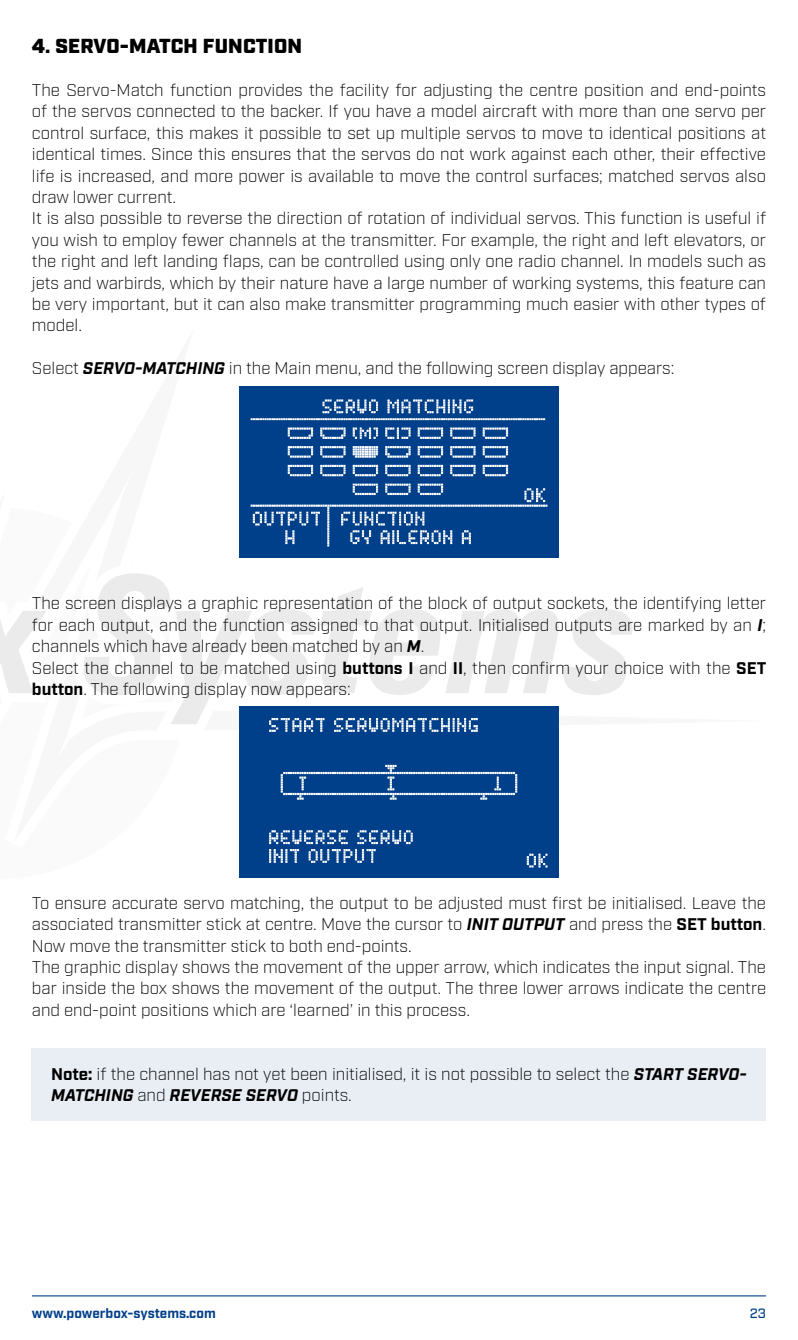
<style>
.page{position:relative;width:798px;height:1340px;background:#fff}
.page>*{position:absolute;margin:0;border:0;box-sizing:border-box;transform-origin:0 0}
.t1{font:900 20.25px "Industry";letter-spacing:.01em;color:#000}
.t2{font:300 16.88px/21.4px "Industry";color:#000}
.t3{font:700 13.5px "Industry";color:#003f89}
.t4{font:500 13.5px "Industry";color:#003f89}
.s1{font-weight:700;font-style:italic}
.s2{font-weight:700}
</style>
<div class="page">
<hr style="left:32px;top:1295px;width:733px;height:1px;background:#003f89">
<svg style="left:0;top:611px;width:46px;height:82px"></svg>
<svg style="left:83px;top:573px;width:231px;height:151px"></svg>
<svg style="left:320px;top:587px;width:312px;height:108px"></svg>
<img style="left:239px;top:386px;width:319px;height:171px">
<img style="left:239px;top:706px;width:319px;height:172px">
<div style="left:32px;top:1048px;width:733px;height:72px;background:#e9eef5"></div>
<p class="t1" style="left:32px;top:34px;width:272px">4. SERVO-MATCH FUNCTION</p>
<p class="t2" style="left:32px;top:80px;width:735px">The Servo-Match function provides the facility for adjusting the centre position and end-points of the servos connected to the backer. If you have a model aircraft with more than one servo per control surface, this makes it possible to set up multiple servos to move to identical positions at identical times. Since this ensures that the servos do not work against each other, their effective life is increased, and more power is available to move the control surfaces; matched servos also draw lower current.<br>It is also possible to reverse the direction of rotation of individual servos. This function is useful if you wish to employ fewer channels at the transmitter. For example, the right and left elevators, or the right and left landing flaps, can be controlled using only one radio channel. In models such as jets and warbirds, which by their nature have a large number of working systems, this feature can be very important, but it can also make transmitter programming much easier with other types of model.</p>
<p class="t2" style="left:32px;top:358px;width:643px">Select <span class="s1">SERVO-MATCHING</span> in the Main menu, and the following screen display appears:</p>
<p class="t2" style="left:32px;top:593px;width:735px">The screen displays a graphic representation of the block of output sockets, the identifying letter for each output, and the function assigned to that output. Initialised outputs are marked by an <span class="s1">I</span>; channels which have already been matched by an <span class="s1">M</span>.<br>Select the channel to be matched using <span class="s2">buttons I</span> and <span class="s2">II</span>, then confirm your choice with the <span class="s2">SET button</span>. The following display now appears:</p>
<p class="t2" style="left:32px;top:892px;width:735px">To ensure accurate servo matching, the output to be adjusted must first be initialised. Leave the associated transmitter stick at centre. Move the cursor to <span class="s1">INIT OUTPUT</span> and press the <span class="s2">SET button</span>.<br>Now move the transmitter stick to both end-points.<br>The graphic display shows the movement of the upper arrow, which indicates the input signal. The bar inside the box shows the movement of the output. The three lower arrows indicate the centre and end-point positions which are ‘learned’ in this process.</p>
<p class="t2" style="left:51px;top:1063px;width:697px"><span class="s2">Note:</span> if the channel has not yet been initialised, it is not possible to select the <span class="s1">START SERVO-<br>MATCHING</span> and <span class="s1">REVERSE SERVO</span> points.</p>
<p class="t3" style="left:32px;top:1304px;width:185px">www.powerbox-systems.com</p>
<p class="t4" style="left:749px;top:1305px;width:18px">23</p>
</div>
